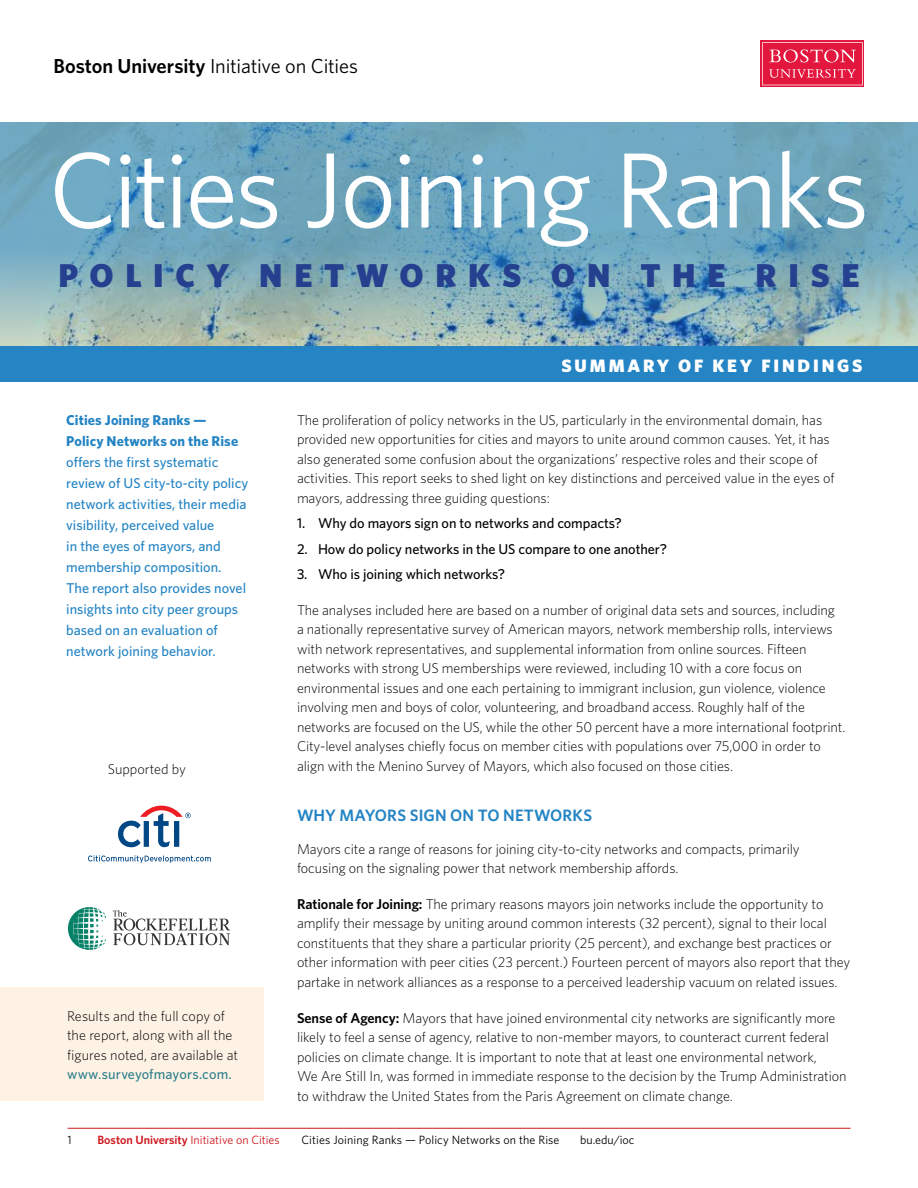
<style>
.page{position:relative;width:918px;height:1188px;background:#fff}
.page>*{position:absolute;margin:0;border:0;box-sizing:border-box;transform-origin:0 0}
.t1{font:107.25px "Whitney";letter-spacing:-.035em;color:#fff}
.t2{font:900 33.15px "Whitney";letter-spacing:.355em;color:#25408f}
.t3{font:20.25px "Whitney";letter-spacing:-.01em;color:#000}
.t4{font:900 18px "Whitney";letter-spacing:.155em;color:#fff}
.t5{font:600 16.5px "Whitney";letter-spacing:.01em;color:#2484c4}
.t6{font:300 14.25px/19.5px "Whitney";letter-spacing:-.005em;color:#000}
.t7{font:500 14.25px/21px "Whitney";color:#2484c4}
.t8{font:500 14.25px "Whitney";letter-spacing:-.005em;color:#000}
.t9{font:700 14.25px/21px "Whitney";letter-spacing:.01em;color:#2484c4}
.t10{font:500 14.25px "Whitney";letter-spacing:.01em;color:#2f808c}
.t11{font:12px "Whitney";letter-spacing:.01em;color:#000}
.t12{font:12px "Whitney";color:#ce171e}
.s1{font-weight:600}
</style>
<div class="page">
<hr style="left:68px;top:1128px;width:782px;height:1px;background:#ce171e">
<svg style="left:0;top:122px;width:918px;height:225px;background:#78a9bb"></svg>
<svg style="left:760px;top:40px;width:104px;height:47px"></svg>
<svg style="left:762px;top:42px;width:101px;height:43px;background:#e63859"></svg>
<div style="left:0;top:347px;width:918px;height:35px;background:#2484c4"></div>
<svg style="left:113px;top:910px;width:117px;height:35px"></svg>
<svg style="left:68px;top:907px;width:38px;height:43px"></svg>
<svg style="left:118px;top:806px;width:73px;height:41px"></svg>
<svg style="left:88px;top:855px;width:123px;height:8px"></svg>
<div style="left:0;top:988px;width:264px;height:113px;background:#fef2e5"></div>
<h3 class="t3" style="left:54px;top:52px;width:306px"><span class="s1">Boston University</span> Initiative on Cities</h3>
<h1 class="t1" style="left:49px;top:119px;width:822px">Cities Joining Ranks</h1>
<h2 class="t2" style="left:58px;top:254px;width:803px">POLICY NETWORKS ON THE RISE</h2>
<p class="t9" style="left:66px;top:409px;width:173px">Cities Joining Ranks —<br>Policy Networks on the Rise</p>
<p class="t7" style="left:66px;top:451px;width:184px">offers the first systematic review of US city-to-city policy network activities, their media visibility, perceived value<br>in the eyes of mayors, and membership composition.<br>The report also provides novel insights into city peer groups based on an evaluation of network joining behavior.</p>
<p class="t6" style="left:108px;top:758px;width:80px">Supported by</p>
<p class="t6" style="left:67px;top:1005px;width:173px">Results and the full copy of the report, along with all the figures noted, are available at</p>
<p class="t10" style="left:67px;top:1065px;width:166px">www.surveyofmayors.com.</p>
<p class="t4" style="left:561px;top:353px;width:303px">SUMMARY OF KEY FINDINGS</p>
<p class="t6" style="left:297px;top:410px;width:539px">The proliferation of policy networks in the US, particularly in the environmental domain, has provided new opportunities for cities and mayors to unite around common causes. Yet, it has also generated some confusion about the organizations’ respective roles and their scope of activities. This report seeks to shed light on key distinctions and perceived value in the eyes of mayors, addressing three guiding questions:</p>
<p class="t8" style="left:297px;top:514px;width:326px">1. Why do mayors sign on to networks and compacts?</p>
<p class="t8" style="left:297px;top:539px;width:372px">2. How do policy networks in the US compare to one another?</p>
<p class="t8" style="left:297px;top:565px;width:210px">3. Who is joining which networks?</p>
<p class="t6" style="left:297px;top:600px;width:550px">The analyses included here are based on a number of original data sets and sources, including a nationally representative survey of American mayors, network membership rolls, interviews with network representatives, and supplemental information from online sources. Fifteen networks with strong US memberships were reviewed, including 10 with a core focus on environmental issues and one each pertaining to immigrant inclusion, gun violence, violence involving men and boys of color, volunteering, and broadband access. Roughly half of the networks are focused on the US, while the other 50 percent have a more international footprint.<br>City-level analyses chiefly focus on member cities with populations over 75,000 in order to align with the Menino Survey of Mayors, which also focused on those cities.</p>
<p class="t5" style="left:297px;top:804px;width:297px">WHY MAYORS SIGN ON TO NETWORKS</p>
<p class="t6" style="left:297px;top:839px;width:504px">Mayors cite a range of reasons for joining city-to-city networks and compacts, primarily focusing on the signaling power that network membership affords.</p>
<p class="t6" style="left:297px;top:894px;width:555px"><span class="s1">Rationale for Joining:</span> The primary reasons mayors join networks include the opportunity to amplify their message by uniting around common interests (32 percent), signal to their local constituents that they share a particular priority (25 percent), and exchange best practices or other information with peer cities (23 percent.) Fourteen percent of mayors also report that they partake in network alliances as a response to a perceived leadership vacuum on related issues.</p>
<p class="t6" style="left:297px;top:1007px;width:551px"><span class="s1">Sense of Agency:</span> Mayors that have joined environmental city networks are significantly more likely to feel a sense of agency, relative to non-member mayors, to counteract current federal policies on climate change. It is important to note that at least one environmental network,<br>We Are Still In, was formed in immediate response to the decision by the Trump Administration to withdraw the United States from the Paris Agreement on climate change.</p>
<p class="t11" style="left:68px;top:1131px;width:6px">1</p>
<p class="t12" style="left:98px;top:1131px;width:184px"><span class="s1">Boston University</span> Initiative on Cities</p>
<p class="t11" style="left:302px;top:1131px;width:260px">Cities Joining Ranks — Policy Networks on the Rise</p>
<p class="t11" style="left:580px;top:1131px;width:56px">bu.edu/ioc</p>
</div>
